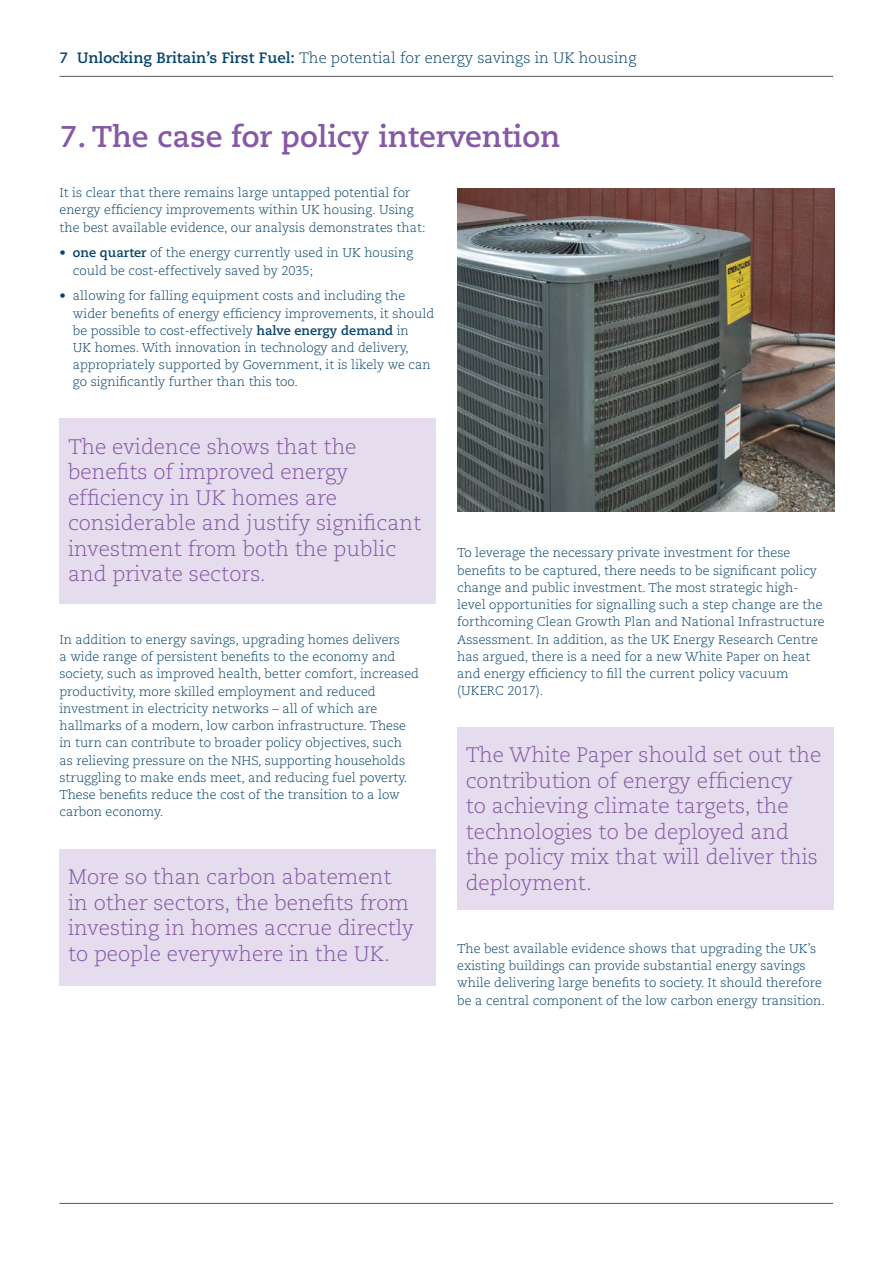
<style>
.page{position:relative;width:893px;height:1263px;background:#fff}
.page>*{position:absolute;margin:0;border:0;box-sizing:border-box;transform-origin:0 0}
.t1{font:700 30px "Caecilia LT Std";color:#8659a5}
.t2{font:300 21px/25.5px "Caecilia LT Std";color:#8659a5}
.t3{font:300 15px "Caecilia LT Std";color:#07436b}
.t4{font:300 12.75px/17.2px "Caecilia LT Std";color:#07436b}
.s1{font-weight:700}
</style>
<div class="page">
<hr style="left:60px;top:76px;width:773px;height:1px;background:#58595b">
<div style="left:60px;top:419px;width:376px;height:185px;background:#e5ddee"></div>
<hr style="left:60px;top:1203px;width:773px;height:1px;background:#58595b">
<div style="left:457px;top:727px;width:377px;height:182px;background:#e5ddee"></div>
<div style="left:60px;top:849px;width:376px;height:136px;background:#e5ddee"></div>
<img style="left:457px;top:188px;width:378px;height:323px">
<p class="t3" style="left:60px;top:51px;width:578px"><span class="s1">7 Unlocking Britain’s First Fuel:</span> The potential for energy savings in UK housing</p>
<h1 class="t1" style="left:60px;top:124px;width:502px">7. The case for policy intervention</h1>
<p class="t4" style="left:60px;top:185px;width:368px">It is clear that there remains large untapped potential for energy efficiency improvements within UK housing. Using the best available evidence, our analysis demonstrates that:</p>
<p class="t4" style="left:73px;top:245px;width:342px;text-indent:-13px">• <span class="s1">one quarter</span> of the energy currently used in UK housing could be cost-effectively saved by 2035;</p>
<p class="t4" style="left:73px;top:288px;width:363px;text-indent:-13px">• allowing for falling equipment costs and including the wider benefits of energy efficiency improvements, it should be possible to cost-effectively <span class="s1">halve energy demand</span> in<br>UK homes. With innovation in technology and delivery, appropriately supported by Government, it is likely we can go significantly further than this too.</p>
<h2 class="t2" style="left:68px;top:435px;width:355px">The evidence shows that the benefits of improved energy efficiency in UK homes are considerable and justify significant investment from both the public and private sectors.</h2>
<p class="t4" style="left:457px;top:545px;width:369px">To leverage the necessary private investment for these benefits to be captured, there needs to be significant policy change and public investment. The most strategic high&shy;level opportunities for signalling such a step change are the forthcoming Clean Growth Plan and National Infrastructure Assessment. In addition, as the UK Energy Research Centre has argued, there is a need for a new White Paper on heat and energy efficiency to fill the current policy vacuum (UKERC 2017).</p>
<p class="t4" style="left:60px;top:632px;width:361px">In addition to energy savings, upgrading homes delivers<br>a wide range of persistent benefits to the economy and society, such as improved health, better comfort, increased productivity, more skilled employment and reduced investment in electricity networks – all of which are hallmarks of a modern, low carbon infrastructure. These in turn can contribute to broader policy objectives, such<br>as relieving pressure on the NHS, supporting households struggling to make ends meet, and reducing fuel poverty.<br>These benefits reduce the cost of the transition to a low carbon economy.</p>
<h2 class="t2" style="left:466px;top:744px;width:357px">The White Paper should set out the contribution of energy efficiency<br>to achieving climate targets, the technologies to be deployed and the policy mix that will deliver this</h2>
<h2 class="t2" style="left:68px;top:866px;width:325px">More so than carbon abatement</h2>
<h2 class="t2" style="left:466px;top:871px;width:128px">deployment.</h2>
<h2 class="t2" style="left:68px;top:892px;width:347px">in other sectors, the benefits from investing in homes accrue directly to people everywhere in the UK.</h2>
<p class="t4" style="left:457px;top:941px;width:369px">The best available evidence shows that upgrading the UK’s existing buildings can provide substantial energy savings while delivering large benefits to society. It should therefore be a central component of the low carbon energy transition.</p>
</div>
